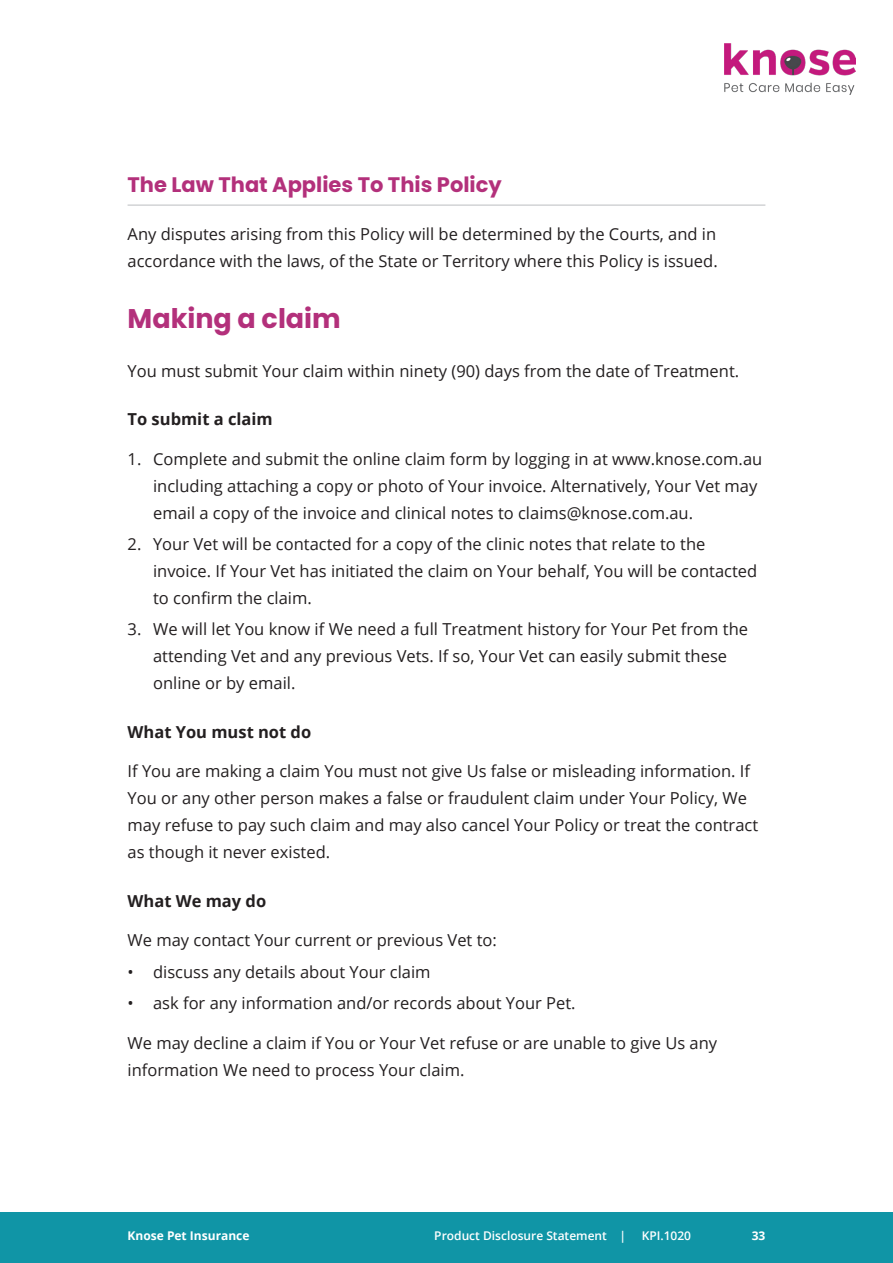
<style>
.page{position:relative;width:893px;height:1263px;background:#fff}
.page>*{position:absolute;margin:0;border:0;box-sizing:border-box;transform-origin:0 0}
.Main_Heading{font:700 27px "Poppins";color:#b3307b}
.Header_4_with_rule{font:700 21px "Poppins";color:#b3307b}
.Body_First_Paragraph{font:16.5px/27px "Open Sans";color:#231f20}
.Body_Main{font:16.5px/27px "Open Sans";color:#231f20}
.Subheading{font:700 16.5px "Open Sans";color:#231f20}
.t1{font:600 12px "Open Sans";color:#fff}
.t2{font:700 12px "Open Sans";color:#fff}
</style>
<div class="page">
<div style="left:0;top:1212px;width:893px;height:51px;background:#1095a6"></div>
<img style="left:725px;top:43px;width:130px;height:51px">
<hr style="left:128px;top:205px;width:637px;height:1px;background:#bcbdc0">
<p class="Header_4_with_rule" style="left:128px;top:173px;width:376px">The Law That Applies To This Policy</p>
<p class="Body_First_Paragraph" style="left:128px;top:220px;width:592px">Any disputes arising from this Policy will be determined by the Courts, and in accordance with the laws, of the State or Territory where this Policy is issued.</p>
<p class="Main_Heading" style="left:128px;top:303px;width:215px">Making a claim</p>
<p class="Body_First_Paragraph" style="left:128px;top:357px;width:613px">You must submit Your claim within ninety (90) days from the date of Treatment.</p>
<p class="Subheading" style="left:128px;top:407px;width:147px">To submit a claim</p>
<p class="Body_First_Paragraph" style="left:153px;top:445px;width:611px;text-indent:-26px">1. Complete and submit the online claim form by logging in at www.knose.com.au including attaching a copy or photo of Your invoice. Alternatively, Your Vet may email a copy of the invoice and clinical notes to claims@knose.com.au.</p>
<p class="Body_First_Paragraph" style="left:153px;top:530px;width:606px;text-indent:-26px">2. Your Vet will be contacted for a copy of the clinic notes that relate to the invoice. If Your Vet has initiated the claim on Your behalf, You will be contacted to confirm the claim.</p>
<p class="Body_First_Paragraph" style="left:153px;top:615px;width:596px;text-indent:-26px">3. We will let You know if We need a full Treatment history for Your Pet from the attending Vet and any previous Vets. If so, Your Vet can easily submit these online or by email.</p>
<p class="Subheading" style="left:128px;top:720px;width:185px">What You must not do</p>
<p class="Body_First_Paragraph" style="left:128px;top:757px;width:632px">If You are making a claim You must not give Us false or misleading information. If You or any other person makes a false or fraudulent claim under Your Policy, We may refuse to pay such claim and may also cancel Your Policy or treat the contract as though it never existed.</p>
<p class="Subheading" style="left:128px;top:889px;width:140px">What We may do</p>
<p class="Body_First_Paragraph" style="left:128px;top:926px;width:371px">We may contact Your current or previous Vet to:</p>
<p class="Body_First_Paragraph" style="left:128px;top:958px;width:305px">• discuss any details about Your claim</p>
<p class="Body_First_Paragraph" style="left:128px;top:989px;width:450px">• ask for any information and/or records about Your Pet.</p>
<p class="Body_Main" style="left:128px;top:1029px;width:591px">We may decline a claim if You or Your Vet refuse or are unable to give Us any information We need to process Your claim.</p>
<p class="t2" style="left:128px;top:1227px;width:123px">Knose Pet Insurance</p>
<p class="t1" style="left:434px;top:1227px;width:193px">Product Disclosure Statement |</p>
<p class="t1" style="left:642px;top:1227px;width:51px">KPI.1020</p>
<p class="t2" style="left:752px;top:1227px;width:15px">33</p>
</div>
